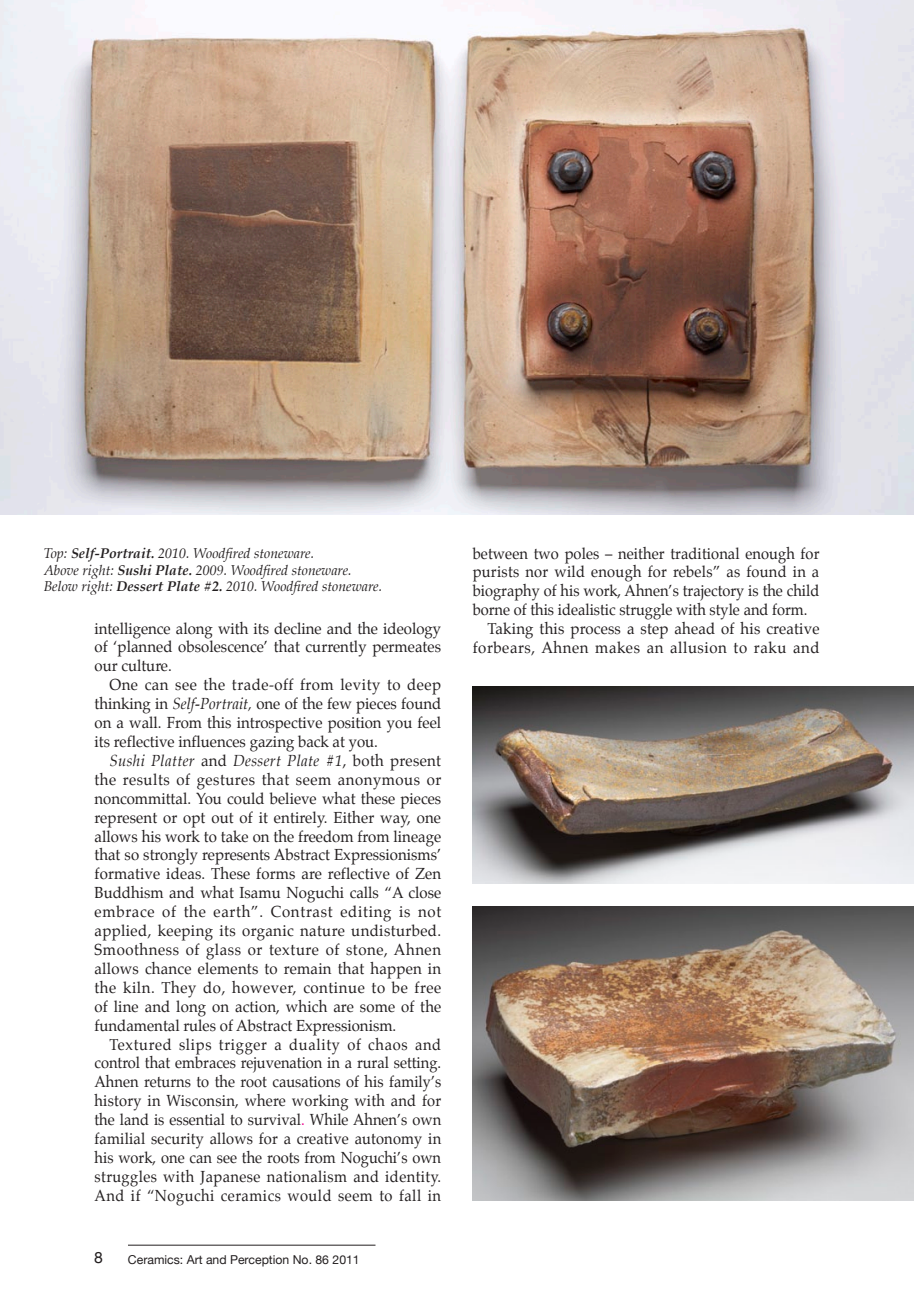
<style>
.page{position:relative;width:914px;height:1292px;background:#fff}
.page>*{position:absolute;margin:0;border:0;box-sizing:border-box;transform-origin:0 0}
.t1{font:15.75px/18.9px "Palatino";letter-spacing:.005em;color:#231f20;text-align:justify;scale:.95 1}
.t2{font:15.75px/18.9px "Palatino";letter-spacing:.005em;color:#231f20;text-align:justify;scale:.93 1}
.t3{font:15.75px "Helvetica Neue";color:#231f20}
.t4{font:italic 14px "Palatino";color:#231f20}
.t5{font:12.25px "Helvetica Neue";color:#231f20}
.s1{font-weight:700}
.s2{font-style:italic}
.s3{color:#ed028c}
</style>
<div class="page">
<hr style="left:128px;top:1244px;width:247px;height:1px;background:#231f20">
<img style="left:472px;top:906px;width:442px;height:294px">
<img style="left:472px;top:686px;width:442px;height:197px">
<img style="left:0;top:0;width:914px;height:515px">
<p class="t4" style="left:44px;top:542px;width:272px">Top: <span class="s1">Self-Portrait.</span> 2010. Woodfired stoneware.</p>
<p class="t4" style="left:44px;top:559px;width:309px">Above right: <span class="s1">Sushi Plate.</span> 2009. Woodfired stoneware.</p>
<p class="t4" style="left:44px;top:575px;width:340px">Below right: <span class="s1">Dessert Plate #2.</span> 2010. Woodfired stoneware.</p>
<p class="t1" style="left:94px;top:618px;width:366px">intelligence along with its decline and the ideology of ‘planned obsolescence’ that currently permeates our culture.</p>
<p class="t1" style="left:94px;top:675px;width:366px;text-indent:15px">One can see the trade-off from levity to deep thinking in <span class="s2">Self-Portrait,</span> one of the few pieces found on a wall. From this introspective position you feel its reflective influences gazing back at you.</p>
<p class="t1" style="left:94px;top:751px;width:366px;text-indent:15px"><span class="s2">Sushi Platter</span> and <span class="s2">Dessert Plate #1</span>, both present the results of gestures that seem anonymous or noncommittal. You could believe what these pieces represent or opt out of it entirely. Either way, one allows his work to take on the freedom from lineage that so strongly represents Abstract Expressionisms’ formative ideas. These forms are reflective of Zen Buddhism and what Isamu Noguchi calls “A close embrace of the earth”. Contrast editing is not applied, keeping its organic nature undisturbed.<br>Smoothness of glass or texture of stone, Ahnen allows chance elements to remain that happen in the kiln. They do, however, continue to be free of line and long on action, which are some of the fundamental rules of Abstract Expressionism.</p>
<p class="t2" style="left:94px;top:1034px;width:374px;text-indent:15px">Textured slips trigger a duality of chaos and control that embraces rejuvenation in a rural setting.<br>Ahnen returns to the root causations of his family’s history in Wisconsin, where working with and for the land is essential to survival<span class="s3">.</span> While Ahnen’s own familial security allows for a creative autonomy in his work, one can see the roots from Noguchi’s own struggles with Japanese nationalism and identity.<br>And if “Noguchi ceramics would seem to fall in</p>
<p class="t3" style="left:94px;top:1248px;width:10px">8</p>
<p class="t5" style="left:128px;top:1252px;width:233px">Ceramics: Art and Perception No. 86 2011</p>
<p class="t2" style="left:472px;top:543px;width:374px">between two poles – neither traditional enough for purists nor wild enough for rebels” as found in a biography of his work, Ahnen’s trajectory is the child borne of this idealistic struggle with style and form.</p>
<p class="t1" style="left:472px;top:619px;width:366px;text-align:right">Taking this process a step ahead of his creative forbears, Ahnen makes an allusion to raku and</p>
</div>
